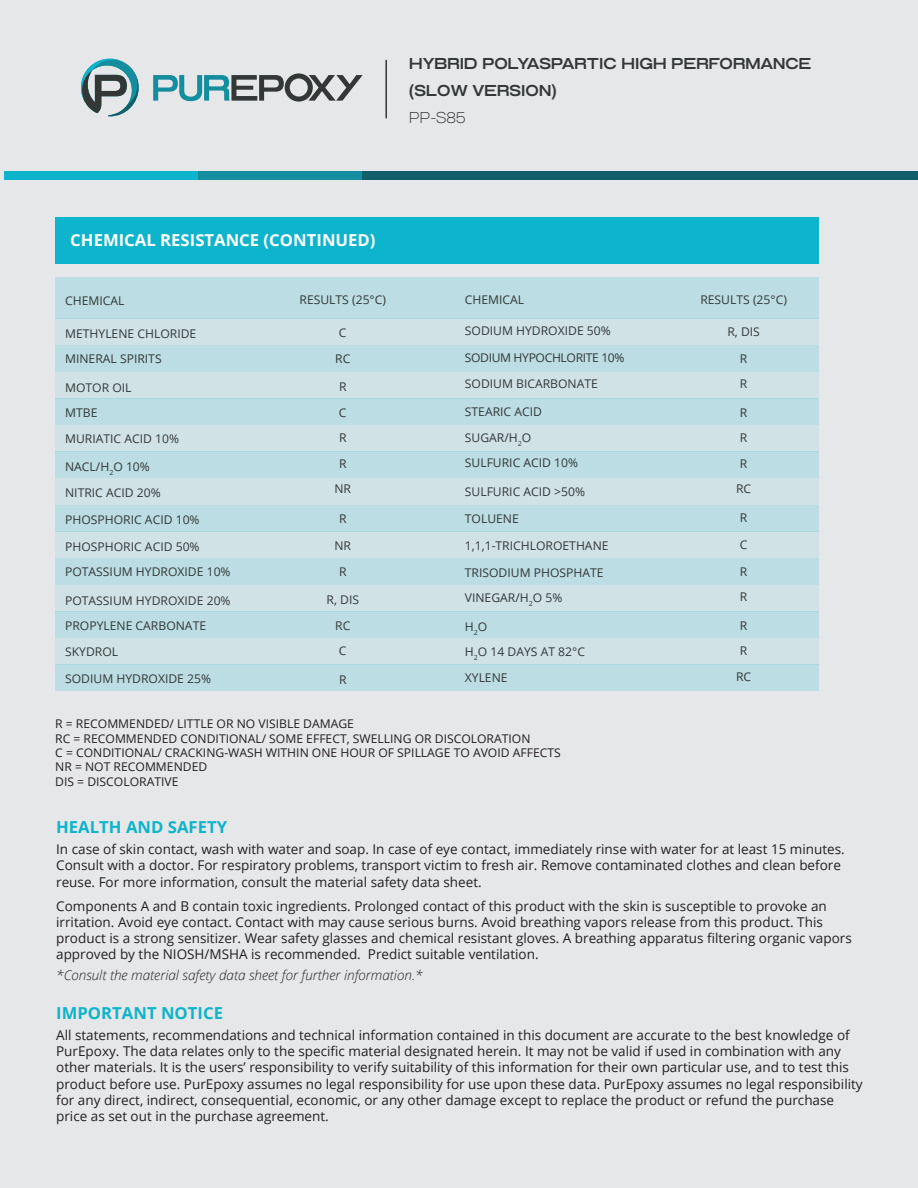
<style>
.page{position:relative;width:918px;height:1188px;background:#e6e7e9}
.page>*{position:absolute;margin:0;border:0;box-sizing:border-box;transform-origin:0 0}
.t1{font:700 16.5px "Open Sans";color:#0db4cb}
.t2{font:700 16.5px "Open Sans";color:#fff}
.t3{font:700 expanded 15.75px/27px "Grillmaster";color:#333837}
.t4{font:200 expanded 15.75px "Grillmaster";color:#333837}
.t5{font:13.5px/16.2px "Open Sans";color:#231f20}
.t6{font:italic 300 13.5px "Open Sans";color:#231f20}
.t7{font:12px/25.5px "Open Sans";color:#333837}
.t8{font:12px/14.4px "Open Sans";color:#231f20}
.t9{font:12px/25.5px "Open Sans";letter-spacing:-.03em;color:#333837}
</style>
<div class="page">
<svg style="left:81px;top:58px;width:58px;height:59px"></svg>
<svg style="left:153px;top:73px;width:210px;height:29px"></svg>
<hr style="left:385px;top:60px;width:2px;height:58px;background:#333837">
<div style="left:4px;top:172px;width:194px;height:8px;background:#0db4cb"></div>
<div style="left:198px;top:172px;width:165px;height:8px;background:#148d9f"></div>
<div style="left:363px;top:172px;width:555px;height:8px;background:#125f6a"></div>
<div style="left:56px;top:217px;width:763px;height:46px;background:#0db4cb"></div>
<div style="left:55px;top:277px;width:764px;height:41px;background:#bbdde3"></div>
<div style="left:55px;top:319px;width:764px;height:26px;background:#d0e2e6"></div>
<div style="left:55px;top:345px;width:764px;height:27px;background:#bbdde3"></div>
<div style="left:55px;top:372px;width:764px;height:27px;background:#d0e2e6"></div>
<div style="left:55px;top:399px;width:764px;height:26px;background:#bbdde3"></div>
<div style="left:55px;top:425px;width:764px;height:27px;background:#d0e2e6"></div>
<div style="left:55px;top:452px;width:764px;height:26px;background:#bbdde3"></div>
<div style="left:55px;top:478px;width:764px;height:27px;background:#d0e2e6"></div>
<div style="left:55px;top:505px;width:764px;height:26px;background:#bbdde3"></div>
<div style="left:55px;top:532px;width:764px;height:26px;background:#d0e2e6"></div>
<div style="left:55px;top:558px;width:764px;height:27px;background:#bbdde3"></div>
<div style="left:55px;top:585px;width:764px;height:27px;background:#d0e2e6"></div>
<div style="left:55px;top:612px;width:764px;height:26px;background:#bbdde3"></div>
<div style="left:55px;top:638px;width:764px;height:27px;background:#d0e2e6"></div>
<div style="left:55px;top:665px;width:764px;height:26px;background:#bbdde3"></div>
<p class="t3" style="left:409px;top:50px;width:404px">HYBRID POLYASPARTIC HIGH PERFORMANCE (SLOW VERSION)</p>
<p class="t4" style="left:409px;top:108px;width:58px">PP-S85</p>
<p class="t2" style="left:70px;top:229px;width:307px">CHEMICAL RESISTANCE (CONTINUED)</p>
<p class="t7" style="left:65px;top:287px;width:61px">CHEMICAL</p>
<p class="t7" style="left:65px;top:320px;width:133px">METHYLENE CHLORIDE<br>MINERAL SPIRITS</p>
<p class="t7" style="left:65px;top:374px;width:115px">MOTOR OIL<br>MTBE<br>MURIATIC ACID 10%</p>
<p class="t7" style="left:65px;top:454px;width:97px">NACL/H<sub>2</sub>O 10%<br>NITRIC ACID 20%</p>
<p class="t7" style="left:65px;top:506px;width:136px">PHOSPHORIC ACID 10%</p>
<p class="t7" style="left:65px;top:533px;width:167px">PHOSPHORIC ACID 50%<br>POTASSIUM HYDROXIDE 10%</p>
<p class="t7" style="left:65px;top:587px;width:167px">POTASSIUM HYDROXIDE 20%<br>PROPYLENE CARBONATE<br>SKYDROL</p>
<p class="t7" style="left:65px;top:665px;width:147px">SODIUM HYDROXIDE 25%</p>
<p class="t7" style="left:300px;top:287px;width:88px">RESULTS (25°C)</p>
<p class="t7" style="left:335px;top:320px;width:17px;text-align:center">C<br>RC</p>
<p class="t7" style="left:334px;top:374px;width:18px;text-align:center">R<br>C<br>R<br>R<br>NR</p>
<p class="t7" style="left:339px;top:506px;width:9px">R</p>
<p class="t7" style="left:334px;top:533px;width:18px;text-align:center">NR<br>R</p>
<p class="t7" style="left:327px;top:587px;width:34px;text-align:center">R, DIS<br>RC<br>C</p>
<p class="t7" style="left:339px;top:666px;width:9px">R</p>
<p class="t7" style="left:465px;top:286px;width:61px">CHEMICAL</p>
<p class="t7" style="left:465px;top:318px;width:147px">SODIUM HYDROXIDE 50%</p>
<p class="t9" style="left:465px;top:345px;width:161px">SODIUM HYPOCHLORITE 10%<br>SODIUM BICARBONATE</p>
<p class="t7" style="left:465px;top:399px;width:115px">STEARIC ACID<br>SUGAR/H<sub>2</sub>O<br>SULFURIC ACID 10%</p>
<p class="t7" style="left:465px;top:478px;width:122px">SULFURIC ACID &gt;50%</p>
<p class="t7" style="left:465px;top:505px;width:55px">TOLUENE</p>
<p class="t7" style="left:465px;top:532px;width:145px">1,1,1-TRICHLOROETHANE</p>
<p class="t7" style="left:465px;top:559px;width:140px">TRISODIUM PHOSPHATE<br>VINEGAR/H<sub>2</sub>O 5%</p>
<p class="t7" style="left:465px;top:613px;width:122px">H<sub>2</sub>O<br>H<sub>2</sub>O 14 DAYS AT 82°C<br>XYLENE</p>
<p class="t7" style="left:700px;top:287px;width:88px">RESULTS (25°C)</p>
<p class="t7" style="left:727px;top:318px;width:34px">R, DIS</p>
<p class="t7" style="left:740px;top:345px;width:9px">R<br>R</p>
<p class="t7" style="left:736px;top:399px;width:17px;text-align:center">R<br>R<br>R<br>RC</p>
<p class="t7" style="left:740px;top:504px;width:9px">R</p>
<p class="t7" style="left:740px;top:531px;width:9px">C</p>
<p class="t7" style="left:740px;top:558px;width:9px">R<br>R</p>
<p class="t7" style="left:736px;top:612px;width:17px;text-align:center">R<br>R<br>RC</p>
<p class="t8" style="left:55px;top:716px;width:507px">R = RECOMMENDED/ LITTLE OR NO VISIBLE DAMAGE<br>RC = RECOMMENDED CONDITIONAL/ SOME EFFECT, SWELLING OR DISCOLORATION<br>C = CONDITIONAL/ CRACKING-WASH WITHIN ONE HOUR OF SPILLAGE TO AVOID AFFECTS NR = NOT RECOMMENDED<br>DIS = DISCOLORATIVE</p>
<p class="t1" style="left:56px;top:816px;width:172px">HEALTH AND SAFETY</p>
<p class="t5" style="left:56px;top:841px;width:790px">In case of skin contact, wash with water and soap. In case of eye contact, immediately rinse with water for at least 15 minutes.<br>Consult with a doctor. For respiratory problems, transport victim to fresh air. Remove contaminated clothes and clean before reuse. For more information, consult the material safety data sheet.</p>
<p class="t5" style="left:56px;top:897px;width:797px">Components A and B contain toxic ingredients. Prolonged contact of this product with the skin is susceptible to provoke an irritation. Avoid eye contact. Contact with may cause serious burns. Avoid breathing vapors release from this product. This product is a strong sensitizer. Wear safety glasses and chemical resistant gloves. A breathing apparatus filtering organic vapors approved by the NIOSH/MSHA is recommended. Predict suitable ventilation.</p>
<p class="t6" style="left:56px;top:966px;width:368px">*Consult the material safety data sheet for further information.*</p>
<p class="t1" style="left:56px;top:1001px;width:168px">IMPORTANT NOTICE</p>
<p class="t5" style="left:56px;top:1027px;width:808px">All statements, recommendations and technical information contained in this document are accurate to the best knowledge of PurEpoxy. The data relates only to the specific material designated herein. It may not be valid if used in combination with any other materials. It is the users’ responsibility to verify suitability of this information for their own particular use, and to test this product before use. PurEpoxy assumes no legal responsibility for use upon these data. PurEpoxy assumes no legal responsibility for any direct, indirect, consequential, economic, or any other damage except to replace the product or refund the purchase price as set out in the purchase agreement.</p>
</div>
